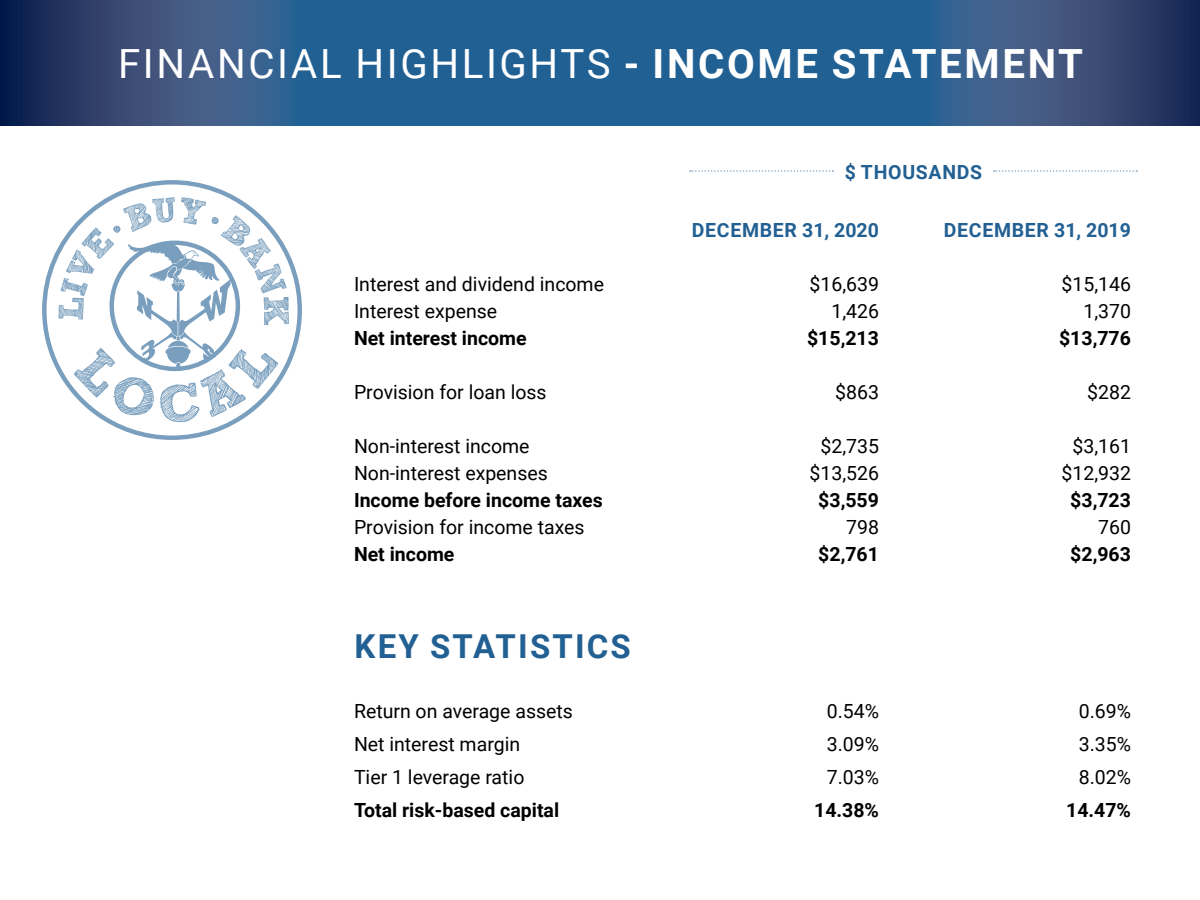
<style>
.page{position:relative;width:1200px;height:900px;background:#fff}
.page>*{position:absolute;margin:0;border:0;box-sizing:border-box;transform-origin:0 0}
.t1{font:40.2px "Roboto";letter-spacing:.065em;color:#fff}
.t2{font:700 33px "Roboto";letter-spacing:.065em;color:#226093}
.t3{font:19.5px "Roboto";color:#000}
.t4{font:700 19.5px "Roboto";color:#000}
.t5{font:700 19.5px "Roboto";letter-spacing:.035em;color:#226093}
.s1{font-weight:700}
</style>
<div class="page">
<svg style="left:42px;top:180px;width:260px;height:260px"></svg>
<svg style="left:58px;top:197px;width:231px;height:225px"></svg>
<svg style="left:0;top:0;width:1200px;height:126px;background:#295686"></svg>
<svg style="left:690px;top:170px;width:143px;height:2px"></svg>
<svg style="left:994px;top:170px;width:143px;height:2px"></svg>
<h1 class="t1" style="left:118px;top:36px;width:967px">FINANCIAL HIGHLIGHTS <span class="s1">- INCOME STATEMENT</span></h1>
<p class="t5" style="left:845px;top:158px;width:139px">$ THOUSANDS</p>
<p class="t5" style="left:692px;top:216px;width:189px">DECEMBER 31, 2020</p>
<p class="t5" style="left:944px;top:216px;width:189px">DECEMBER 31, 2019</p>
<p class="t3" style="left:354px;top:270px;width:252px">Interest and dividend income</p>
<p class="t3" style="left:809px;top:270px;width:71px">$16,639</p>
<p class="t3" style="left:1061px;top:270px;width:71px">$15,146</p>
<p class="t3" style="left:354px;top:297px;width:145px">Interest expense</p>
<p class="t3" style="left:831px;top:297px;width:49px">1,426</p>
<p class="t3" style="left:1083px;top:297px;width:49px">1,370</p>
<p class="t4" style="left:354px;top:324px;width:174px">Net interest income</p>
<p class="t4" style="left:807px;top:324px;width:73px">$15,213</p>
<p class="t4" style="left:1059px;top:324px;width:73px">$13,776</p>
<p class="t3" style="left:354px;top:378px;width:194px">Provision for loan loss</p>
<p class="t3" style="left:835px;top:378px;width:45px">$863</p>
<p class="t3" style="left:1087px;top:378px;width:45px">$282</p>
<p class="t3" style="left:354px;top:432px;width:177px">Non-interest income</p>
<p class="t3" style="left:820px;top:432px;width:60px">$2,735</p>
<p class="t3" style="left:1072px;top:432px;width:60px">$3,161</p>
<p class="t3" style="left:354px;top:459px;width:195px">Non-interest expenses</p>
<p class="t3" style="left:809px;top:459px;width:71px">$13,526</p>
<p class="t3" style="left:1061px;top:459px;width:71px">$12,932</p>
<p class="t4" style="left:354px;top:486px;width:250px">Income before income taxes</p>
<p class="t4" style="left:818px;top:486px;width:62px">$3,559</p>
<p class="t4" style="left:1070px;top:486px;width:62px">$3,723</p>
<p class="t3" style="left:354px;top:513px;width:232px">Provision for income taxes</p>
<p class="t3" style="left:846px;top:513px;width:34px">798</p>
<p class="t3" style="left:1098px;top:513px;width:34px">760</p>
<p class="t4" style="left:354px;top:540px;width:102px">Net income</p>
<p class="t4" style="left:818px;top:540px;width:62px">$2,761</p>
<p class="t4" style="left:1070px;top:540px;width:62px">$2,963</p>
<h2 class="t2" style="left:355px;top:623px;width:278px">KEY STATISTICS</h2>
<p class="t3" style="left:354px;top:697px;width:220px">Return on average assets</p>
<p class="t3" style="left:827px;top:697px;width:54px">0.54%</p>
<p class="t3" style="left:1079px;top:697px;width:54px">0.69%</p>
<p class="t3" style="left:354px;top:730px;width:168px">Net interest margin</p>
<p class="t3" style="left:827px;top:730px;width:54px">3.09%</p>
<p class="t3" style="left:1079px;top:730px;width:54px">3.35%</p>
<p class="t3" style="left:354px;top:763px;width:172px">Tier 1 leverage ratio</p>
<p class="t3" style="left:827px;top:763px;width:54px">7.03%</p>
<p class="t3" style="left:1079px;top:763px;width:54px">8.02%</p>
<p class="t4" style="left:354px;top:796px;width:207px">Total risk-based capital</p>
<p class="t4" style="left:814px;top:796px;width:66px">14.38%</p>
<p class="t4" style="left:1066px;top:796px;width:66px">14.47%</p>
</div>
